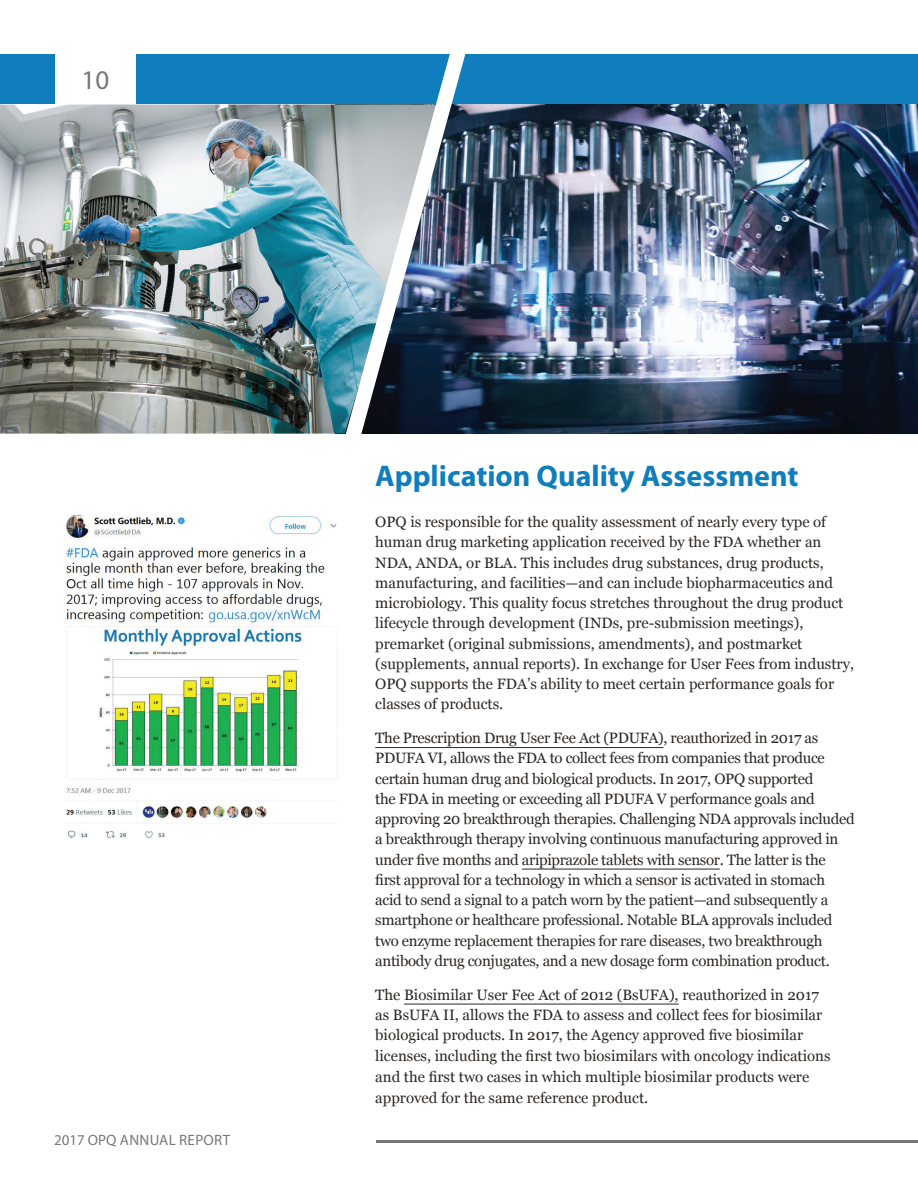
<style>
.page{position:relative;width:918px;height:1188px;background:#fff}
.page>*{position:absolute;margin:0;border:0;box-sizing:border-box;transform-origin:0 0}
.t1{font:700 30px "Myriad Pro";color:#107dbc}
.t2{font:27px "Myriad Pro";color:#75787c}
.t3{font:15px/20.2px "Georgia";color:#2b2724}
.t4{font:15px/20.2px "Georgia";letter-spacing:-.02em;color:#2b2724}
.t5{font:15px "Myriad Pro";letter-spacing:.02em;color:#75787c}
</style>
<div class="page">
<hr style="left:316px;top:1141px;width:602px;height:2px;background:#76797a">
<div style="left:0;top:54px;width:918px;height:49px;background:#107dbc"></div>
<div style="left:55px;top:54px;width:80px;height:49px;background:#fff"></div>
<div style="left:54px;top:1128px;width:322px;height:22px;background:#fff"></div>
<img style="left:514px;top:105px;width:404px;height:329px">
<img style="left:0;top:105px;width:318px;height:329px">
<img style="left:318px;top:54px;width:196px;height:380px">
<hr style="left:375px;top:747px;width:289px;height:1px;background:#2b2724">
<hr style="left:522px;top:869px;width:198px;height:1px;background:#2b2724">
<hr style="left:404px;top:1004px;width:275px;height:1px;background:#2b2724">
<img style="left:65px;top:514px;width:273px;height:325px">
<h2 class="t2" style="left:82px;top:63px;width:29px">10</h2>
<p class="t5" style="left:54px;top:1130px;width:178px">2017 OPQ ANNUAL REPORT</p>
<h1 class="t1" style="left:375px;top:456px;width:425px">Application Quality Assessment</h1>
<p class="t3" style="left:375px;top:511px;width:480px">OPQ is responsible for the quality assessment of nearly every type of human drug marketing application received by the FDA whether an NDA, ANDA, or BLA. This includes drug substances, drug products, manufacturing, and facilities—and can include biopharmaceutics and microbiology. This quality focus stretches throughout the drug product lifecycle through development (INDs, pre-submission meetings), premarket (original submissions, amendments), and postmarket (supplements, annual reports). In exchange for User Fees from industry, OPQ supports the FDA’s ability to meet certain performance goals for classes of products.</p>
<p class="t4" style="left:375px;top:727px;width:481px">The Prescription Drug User Fee Act (PDUFA), reauthorized in 2017 as PDUFA VI, allows the FDA to collect fees from companies that produce certain human drug and biological products. In 2017, OPQ supported<br>the FDA in meeting or exceeding all PDUFA V performance goals and approving 20 breakthrough therapies. Challenging NDA approvals included a breakthrough therapy involving continuous manufacturing approved in under five months and aripiprazole tablets with sensor. The latter is the first approval for a technology in which a sensor is activated in stomach acid to send a signal to a patch worn by the patient—and subsequently a smartphone or healthcare professional. Notable BLA approvals included two enzyme replacement therapies for rare diseases, two breakthrough antibody drug conjugates, and a new dosage form combination product.</p>
<p class="t3" style="left:375px;top:983px;width:457px;line-height:20.7px">The Biosimilar User Fee Act of 2012 (BsUFA), reauthorized in 2017 as BsUFA II, allows the FDA to assess and collect fees for biosimilar biological products. In 2017, the Agency approved five biosimilar licenses, including the first two biosimilars with oncology indications and the first two cases in which multiple biosimilar products were approved for the same reference product.</p>
</div>
